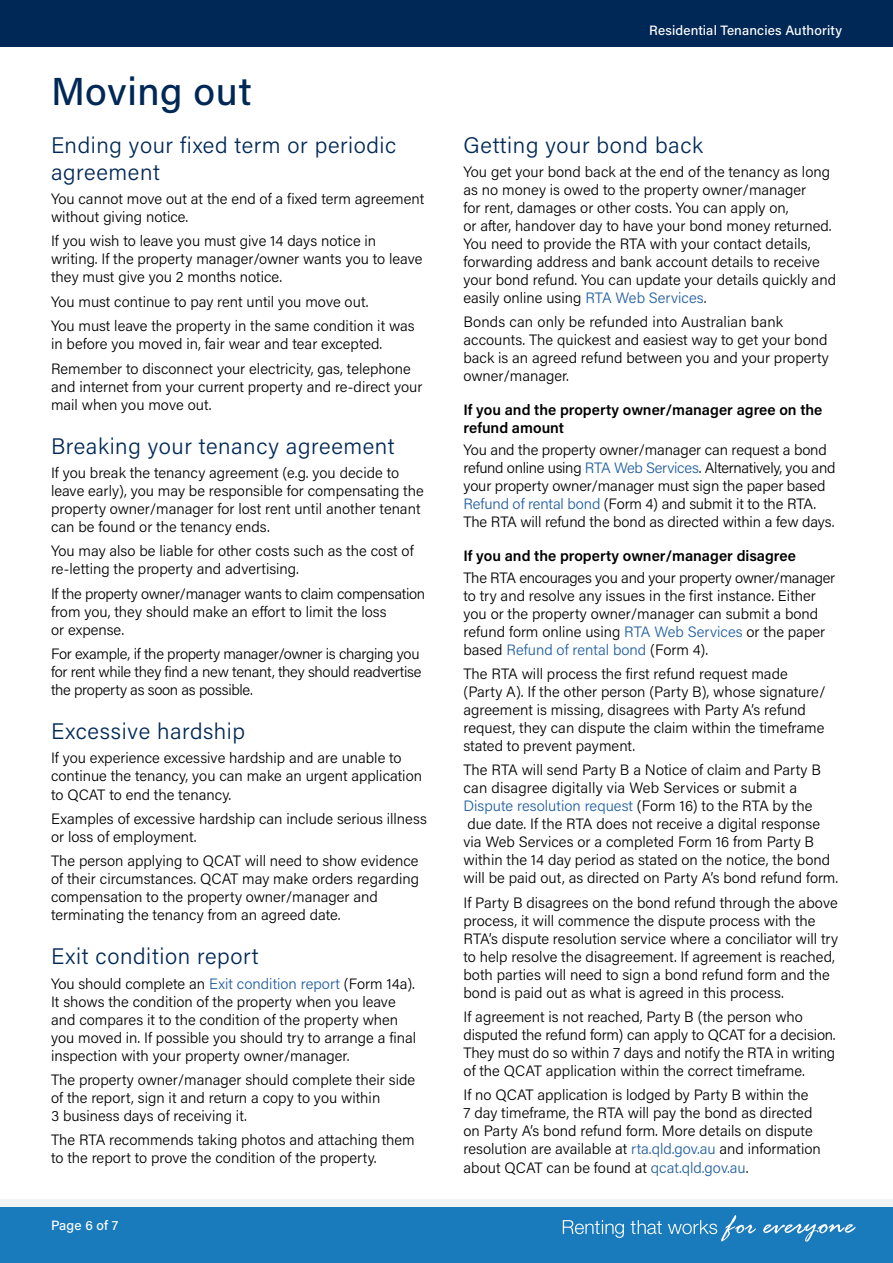
<style>
.page{position:relative;width:893px;height:1263px;background:#fff}
.page>*{position:absolute;margin:0;border:0;box-sizing:border-box;transform-origin:0 0}
.t1{font:500 39px "Acumin Pro";letter-spacing:.015em;color:#002856}
.t2{font:300 22.5px/27px "Acumin Pro";letter-spacing:.025em;color:#002856}
.t3{font:300 15px/18px "Acumin Pro";color:#000}
.t4{font:300 15px/18px "Acumin Pro";letter-spacing:-.02em;color:#000}
.t5{font:600 15px/18px "Acumin Pro";color:#000}
.t6{font:500 13.5px "Acumin Pro";letter-spacing:.01em;color:#fff}
.s1{color:#215e9e}
</style>
<div class="page">
<div style="left:0;top:1199px;width:893px;height:9px;background:#f0f4f5"></div>
<div style="left:0;top:1208px;width:893px;height:55px;background:#197abc"></div>
<div style="left:0;top:0;width:893px;height:47px;background:#002856"></div>
<svg style="left:563px;top:1220px;width:61px;height:18px"></svg>
<svg style="left:631px;top:1220px;width:31px;height:14px"></svg>
<svg style="left:668px;top:1215px;width:88px;height:26px"></svg>
<svg style="left:763px;top:1224px;width:92px;height:18px"></svg>
<h1 class="t1" style="left:51px;top:64px;width:202px">Moving out</h1>
<h2 class="t2" style="left:51px;top:130px;width:347px">Ending your fixed term or periodic agreement</h2>
<p class="t3" style="left:51px;top:189px;width:375px">You cannot move out at the end of a fixed term agreement without giving notice.</p>
<p class="t3" style="left:51px;top:232px;width:373px">If you wish to leave you must give 14 days notice in writing. If the property manager/owner wants you to leave they must give you 2 months notice.</p>
<p class="t3" style="left:51px;top:289px;width:365px;line-height:24.3px">You must continue to pay rent until you move out.<br>You must leave the property in the same condition it was</p>
<p class="t3" style="left:51px;top:331px;width:361px;line-height:24.3px">in before you moved in, fair wear and tear excepted.<br>Remember to disconnect your electricity, gas, telephone</p>
<p class="t3" style="left:51px;top:377px;width:373px">and internet from your current property and re-direct your mail when you move out.</p>
<h2 class="t2" style="left:51px;top:431px;width:345px">Breaking your tenancy agreement</h2>
<p class="t3" style="left:51px;top:463px;width:374px">If you break the tenancy agreement (e.g. you decide to leave early), you may be responsible for compensating the property owner/manager for lost rent until another tenant can be found or the tenancy ends.</p>
<p class="t3" style="left:51px;top:541px;width:364px">You may also be liable for other costs such as the cost of re-letting the property and advertising.</p>
<p class="t3" style="left:51px;top:584px;width:376px">If the property owner/manager wants to claim compensation from you, they should make an effort to limit the loss<br>or expense.</p>
<p class="t4" style="left:51px;top:644px;width:372px">For example, if the property manager/owner is charging you for rent while they find a new tenant, they should readvertise the property as soon as possible.</p>
<h2 class="t2" style="left:51px;top:717px;width:196px">Excessive hardship</h2>
<p class="t3" style="left:51px;top:749px;width:373px">If you experience excessive hardship and are unable to continue the tenancy, you can make an urgent application to QCAT to end the tenancy.</p>
<p class="t3" style="left:51px;top:809px;width:377px">Examples of excessive hardship can include serious illness or loss of employment.</p>
<p class="t3" style="left:51px;top:851px;width:370px">The person applying to QCAT will need to show evidence of their circumstances. QCAT may make orders regarding compensation to the property owner/manager and terminating the tenancy from an agreed date.</p>
<h2 class="t2" style="left:51px;top:942px;width:209px">Exit condition report</h2>
<p class="t3" style="left:51px;top:974px;width:367px">You should complete an <span class="s1">Exit condition report</span> (Form 14a).<br>It shows the condition of the property when you leave and compares it to the condition of the property when you moved in. If possible you should try to arrange a final inspection with your property owner/manager.</p>
<p class="t3" style="left:51px;top:1070px;width:366px">The property owner/manager should complete their side of the report, sign it and return a copy to you within<br>3 business days of receiving it.</p>
<p class="t3" style="left:51px;top:1130px;width:365px">The RTA recommends taking photos and attaching them to the report to prove the condition of the property.</p>
<p class="t6" style="left:51px;top:1216px;width:69px">Page 6 of 7</p>
<p class="t6" style="left:649px;top:21px;width:194px">Residential Tenancies Authority</p>
<h2 class="t2" style="left:463px;top:130px;width:241px">Getting your bond back</h2>
<p class="t3" style="left:463px;top:162px;width:374px">You get your bond back at the end of the tenancy as long as no money is owed to the property owner/manager<br>for rent, damages or other costs. You can apply on,<br>or after, handover day to have your bond money returned.<br>You need to provide the RTA with your contact details, forwarding address and bank account details to receive your bond refund. You can update your details quickly and easily online using <span class="s1">RTA Web Services</span>.</p>
<p class="t3" style="left:463px;top:313px;width:367px">Bonds can only be refunded into Australian bank accounts. The quickest and easiest way to get your bond back is an agreed refund between you and your property owner/manager.</p>
<p class="t5" style="left:463px;top:400px;width:360px">If you and the property owner/manager agree on the refund amount</p>
<p class="t3" style="left:463px;top:440px;width:373px">You and the property owner/manager can request a bond refund online using <span class="s1">RTA Web Services</span>. Alternatively, you and your property owner/manager must sign the paper based <span class="s1">Refund of rental bond</span> (Form 4) and submit it to the RTA.<br>The RTA will refund the bond as directed within a few days.</p>
<p class="t5" style="left:463px;top:546px;width:334px">If you and the property owner/manager disagree</p>
<p class="t3" style="left:463px;top:568px;width:373px">The RTA encourages you and your property owner/manager to try and resolve any issues in the first instance. Either you or the property owner/manager can submit a bond refund form online using <span class="s1">RTA Web Services</span> or the paper based <span class="s1">Refund of rental bond</span> (Form 4).</p>
<p class="t3" style="left:463px;top:664px;width:364px">The RTA will process the first refund request made (Party A). If the other person (Party B), whose signature/ agreement is missing, disagrees with Party A’s refund request, they can dispute the claim within the timeframe stated to prevent payment.</p>
<p class="t3" style="left:463px;top:760px;width:376px">The RTA will send Party B a Notice of claim and Party B can disagree digitally via Web Services or submit a <span class="s1">Dispute resolution request</span> (Form 16) to the RTA by the due date. If the RTA does not receive a digital response<br>via Web Services or a completed Form 16 from Party B within the 14 day period as stated on the notice, the bond will be paid out, as directed on Party A’s bond refund form.</p>
<p class="t3" style="left:463px;top:893px;width:376px">If Party B disagrees on the bond refund through the above process, it will commence the dispute process with the RTA’s dispute resolution service where a conciliator will try to help resolve the disagreement. If agreement is reached, both parties will need to sign a bond refund form and the bond is paid out as what is agreed in this process.</p>
<p class="t3" style="left:463px;top:1007px;width:374px">If agreement is not reached, Party B (the person who disputed the refund form) can apply to QCAT for a decision.<br>They must do so within 7 days and notify the RTA in writing of the QCAT application within the correct timeframe.</p>
<p class="t3" style="left:463px;top:1086px;width:359px">If no QCAT application is lodged by Party B within the<br>7 day timeframe, the RTA will pay the bond as directed on Party A’s bond refund form. More details on dispute resolution are available at <span class="s1">rta.qld.gov.au</span> and information about QCAT can be found at <span class="s1">qcat.qld.gov.au</span>.</p>
</div>
